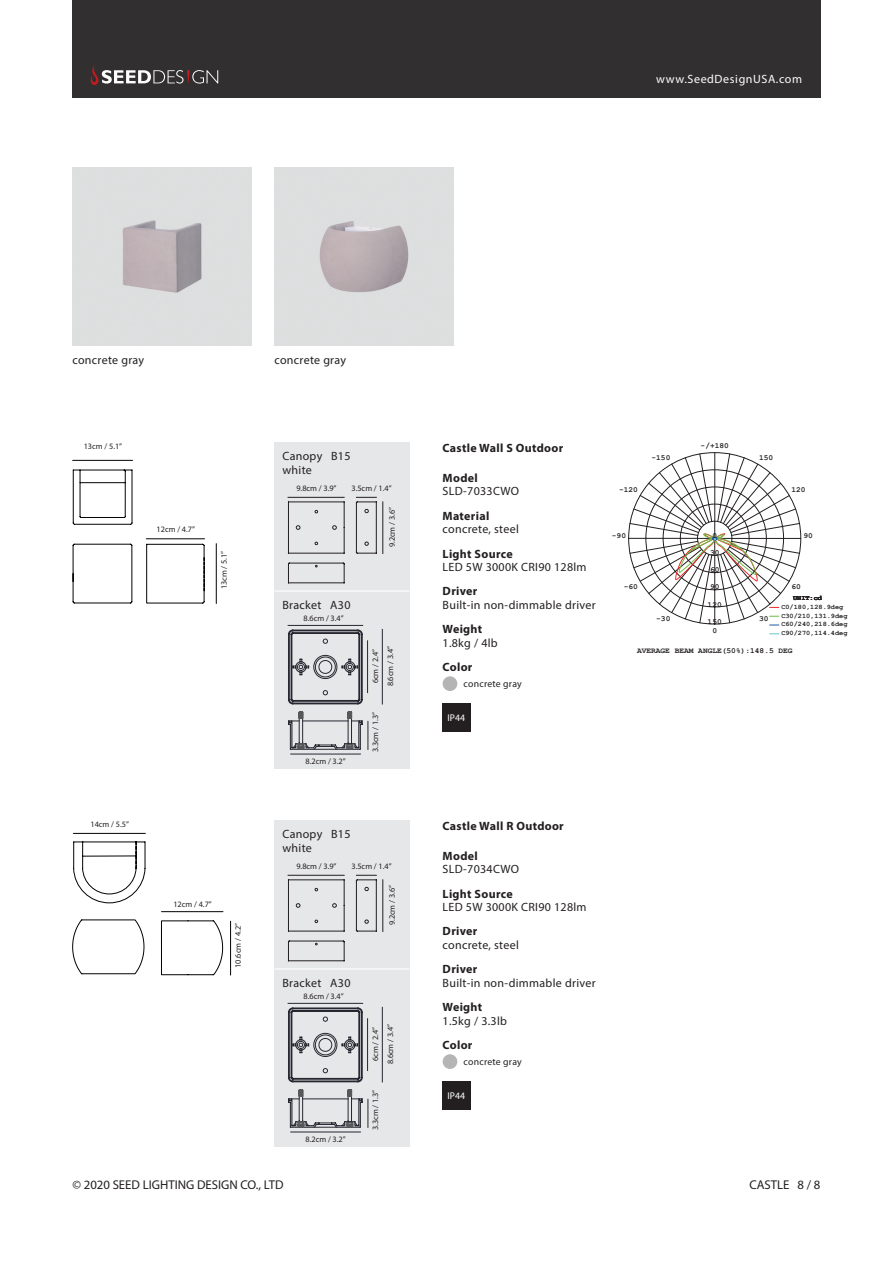
<style>
.page{position:relative;width:893px;height:1263px;background:#fff}
.page>*{position:absolute;margin:0;border:0;box-sizing:border-box;transform-origin:0 0}
.t1{font:12.75px "Myriad Pro";color:#231f20}
.t2{font:12px "Myriad Pro";letter-spacing:.025em;color:#231f20}
.t3{font:700 12px "Myriad Pro";letter-spacing:.025em;color:#231f20}
.t4{font:12px "Myriad Pro";letter-spacing:.05em;color:#fff}
.t5{font:9.75px "Myriad Pro";letter-spacing:.02em;color:#231f20}
.t6{font:9.75px "Myriad Pro";color:#fff}
.t7{font:8.25px "Myriad Pro";color:#231f20}
.t8{font:700 7.8px/17.1px "Courier New";color:#231f20;text-align:center}
.t9{font:700 6.9px/8.9px "Courier New";color:#231f20}
.s1{color:#fff}
</style>
<div class="page">
<img style="left:72px;top:167px;width:179px;height:179px">
<img style="left:274px;top:167px;width:179px;height:179px">
<div style="left:72px;top:0;width:749px;height:98px;background:#312f30"></div>
<svg style="left:90px;top:65px;width:128px;height:20px"></svg>
<hr style="left:73px;top:460px;width:60px;height:1px;background:#030303">
<hr style="left:216px;top:544px;width:1px;height:59px;background:#030303">
<svg style="left:72px;top:469px;width:133px;height:135px"></svg>
<div style="left:274px;top:442px;width:135px;height:327px;background:#e6e7e9"></div>
<hr style="left:274px;top:590px;width:135px;height:2px;background:#fff">
<hr style="left:73px;top:833px;width:72px;height:1px;background:#030303">
<hr style="left:230px;top:921px;width:1px;height:54px;background:#030303">
<svg style="left:72px;top:841px;width:151px;height:134px"></svg>
<svg style="left:628px;top:452px;width:173px;height:174px"></svg>
<svg style="left:288px;top:497px;width:89px;height:87px"></svg>
<hr style="left:382px;top:502px;width:1px;height:51px;background:#231f20">
<svg style="left:288px;top:629px;width:75px;height:76px"></svg>
<hr style="left:288px;top:625px;width:75px;height:1px;background:#252830">
<hr style="left:382px;top:629px;width:1px;height:75px;background:#252830">
<hr style="left:367px;top:641px;width:1px;height:51px;background:#252830">
<svg style="left:288px;top:712px;width:81px;height:38px"></svg>
<hr style="left:291px;top:754px;width:69px;height:1px;background:#252830">
<div style="left:274px;top:820px;width:135px;height:327px;background:#e6e7e9"></div>
<hr style="left:274px;top:968px;width:135px;height:1px;background:#fff">
<svg style="left:288px;top:875px;width:89px;height:86px"></svg>
<hr style="left:382px;top:880px;width:1px;height:51px;background:#231f20">
<svg style="left:288px;top:1007px;width:75px;height:75px"></svg>
<hr style="left:288px;top:1003px;width:75px;height:1px;background:#252830">
<hr style="left:382px;top:1007px;width:1px;height:75px;background:#252830">
<hr style="left:367px;top:1019px;width:1px;height:51px;background:#252830">
<svg style="left:288px;top:1089px;width:81px;height:39px"></svg>
<hr style="left:291px;top:1131px;width:69px;height:1px;background:#252830">
<div style="left:443px;top:676px;width:14px;height:15px;background:#b5b5b6;border-radius:50%"></div>
<div style="left:443px;top:1054px;width:14px;height:15px;background:#b5b5b6;border-radius:50%"></div>
<div style="left:442px;top:703px;width:28px;height:29px;background:#231f20"></div>
<div style="left:442px;top:1081px;width:28px;height:28px;background:#231f20"></div>
<p class="t4" style="left:656px;top:72px;width:147px">www.SeedDesignUSA.com</p>
<p class="t2" style="left:72px;top:353px;width:73px">concrete gray</p>
<p class="t2" style="left:274px;top:353px;width:73px">concrete gray</p>
<p class="t7" style="left:84px;top:441px;width:40px">13cm / 5.1”</p>
<p class="t7" style="left:157px;top:524px;width:40px">12cm / 4.7”</p>
<p class="t7" style="left:219px;top:589px;width:40px;rotate:-90deg">13cm / 5.1”</p>
<p class="t7" style="left:90px;top:819px;width:40px">14cm / 5.5”</p>
<p class="t7" style="left:173px;top:899px;width:40px">12cm / 4.7”</p>
<p class="t7" style="left:233px;top:968px;width:46px;rotate:-90deg">10.6cm / 4.2”</p>
<p class="t2" style="left:282px;top:449px;width:70px">Canopy B15</p>
<p class="t2" style="left:282px;top:462px;width:31px">white</p>
<p class="t7" style="left:296px;top:483px;width:42px">9.8cm / 3.9”</p>
<p class="t7" style="left:351px;top:483px;width:42px">3.5cm / 1.4”</p>
<p class="t7" style="left:387px;top:547px;width:42px;rotate:-90deg">9.2cm / 3.6”</p>
<p class="t2" style="left:282px;top:597px;width:70px">Bracket A30</p>
<p class="t7" style="left:303px;top:613px;width:42px">8.6cm / 3.4”</p>
<p class="t7" style="left:306px;top:756px;width:42px">8.2cm / 3.2”</p>
<p class="t7" style="left:370px;top:683px;width:36px;rotate:-90deg">6cm / 2.4”</p>
<p class="t7" style="left:370px;top:752px;width:42px;rotate:-90deg">3.3cm / 1.3”</p>
<p class="t7" style="left:385px;top:686px;width:42px;rotate:-90deg">8.6cm / 3.4”</p>
<p class="t2" style="left:282px;top:827px;width:70px">Canopy B15</p>
<p class="t2" style="left:282px;top:840px;width:31px">white</p>
<p class="t7" style="left:296px;top:861px;width:42px">9.8cm / 3.9”</p>
<p class="t7" style="left:351px;top:861px;width:42px">3.5cm / 1.4”</p>
<p class="t7" style="left:387px;top:925px;width:42px;rotate:-90deg">9.2cm / 3.6”</p>
<p class="t2" style="left:282px;top:975px;width:70px">Bracket A30</p>
<p class="t7" style="left:303px;top:991px;width:42px">8.6cm / 3.4”</p>
<p class="t7" style="left:306px;top:1134px;width:42px">8.2cm / 3.2”</p>
<p class="t7" style="left:370px;top:1061px;width:36px;rotate:-90deg">6cm / 2.4”</p>
<p class="t7" style="left:370px;top:1130px;width:42px;rotate:-90deg">3.3cm / 1.3”</p>
<p class="t7" style="left:385px;top:1064px;width:42px;rotate:-90deg">8.6cm / 3.4”</p>
<p class="t3" style="left:443px;top:441px;width:122px">Castle Wall S Outdoor</p>
<p class="t3" style="left:443px;top:470px;width:37px">Model</p>
<p class="t2" style="left:443px;top:484px;width:78px">SLD-7033CWO</p>
<p class="t3" style="left:443px;top:508px;width:48px">Material</p>
<p class="t2" style="left:443px;top:522px;width:78px">concrete, steel</p>
<p class="t3" style="left:443px;top:546px;width:72px">Light Source</p>
<p class="t2" style="left:443px;top:560px;width:145px">LED 5W 3000K CRI90 128lm</p>
<p class="t3" style="left:443px;top:583px;width:36px">Driver</p>
<p class="t2" style="left:443px;top:597px;width:154px">Built-in non-dimmable driver</p>
<p class="t3" style="left:443px;top:621px;width:41px">Weight</p>
<p class="t2" style="left:443px;top:635px;width:57px">1.8kg / 4lb</p>
<p class="t3" style="left:443px;top:659px;width:31px">Color</p>
<p class="t5" style="left:464px;top:677px;width:60px">concrete gray</p>
<p class="t6" style="left:447px;top:711px;width:19px">IP44</p>
<p class="t8" style="left:619px;top:481px;width:20px">-120</p>
<p class="t8" style="left:651px;top:448px;width:20px">-150</p>
<p class="t8" style="left:701px;top:436px;width:30px">-/+180</p>
<p class="t8" style="left:759px;top:448px;width:16px">150</p>
<p class="t8" style="left:791px;top:481px;width:16px">120</p>
<p class="t8" style="left:708px;top:527px;width:16px">0<br>30<br>60<br>90<br>120<br>150</p>
<p class="t8" style="left:612px;top:527px;width:16px">-90</p>
<p class="t8" style="left:803px;top:527px;width:11px">90</p>
<p class="t8" style="left:624px;top:578px;width:16px">-60</p>
<p class="t8" style="left:791px;top:578px;width:11px">60</p>
<p class="t9" style="left:781px;top:593px;width:68px;text-indent:12px">UNIT:cd<br>C0/180,128.9deg<br>C30/210,131.9deg<br>C60/240,218.6deg<br>C90/270,114.4deg</p>
<p class="t8" style="left:637px;top:642px;width:157px">AVERAGE BEAM ANGLE(50%):148.5 DEG</p>
<p class="t8" style="left:656px;top:610px;width:16px">-30</p>
<p class="t8" style="left:759px;top:610px;width:11px">30</p>
<p class="t8" style="left:712px;top:622px;width:6px">0</p>
<p class="t3" style="left:443px;top:818px;width:123px">Castle Wall R Outdoor</p>
<p class="t3" style="left:443px;top:848px;width:37px">Model</p>
<p class="t2" style="left:443px;top:862px;width:78px">SLD-7034CWO</p>
<p class="t3" style="left:443px;top:886px;width:72px">Light Source</p>
<p class="t2" style="left:443px;top:900px;width:145px">LED 5W 3000K CRI90 128lm</p>
<p class="t3" style="left:443px;top:924px;width:36px">Driver</p>
<p class="t2" style="left:443px;top:937px;width:78px">concrete, steel</p>
<p class="t3" style="left:443px;top:961px;width:36px">Driver</p>
<p class="t2" style="left:443px;top:975px;width:154px">Built-in non-dimmable driver</p>
<p class="t3" style="left:443px;top:999px;width:41px">Weight</p>
<p class="t2" style="left:443px;top:1013px;width:66px">1.5kg / 3.3lb</p>
<p class="t3" style="left:443px;top:1037px;width:31px">Color</p>
<p class="t5" style="left:464px;top:1055px;width:60px">concrete gray</p>
<p class="t6" style="left:447px;top:1089px;width:19px">IP44</p>
<p class="t1" style="left:72px;top:1177px;width:215px">© 2020 SEED LIGHTING DESIGN CO., LTD<span class="s1">.</span></p>
<p class="t1" style="left:749px;top:1177px;width:73px">CASTLE 8 / 8</p>
</div>
